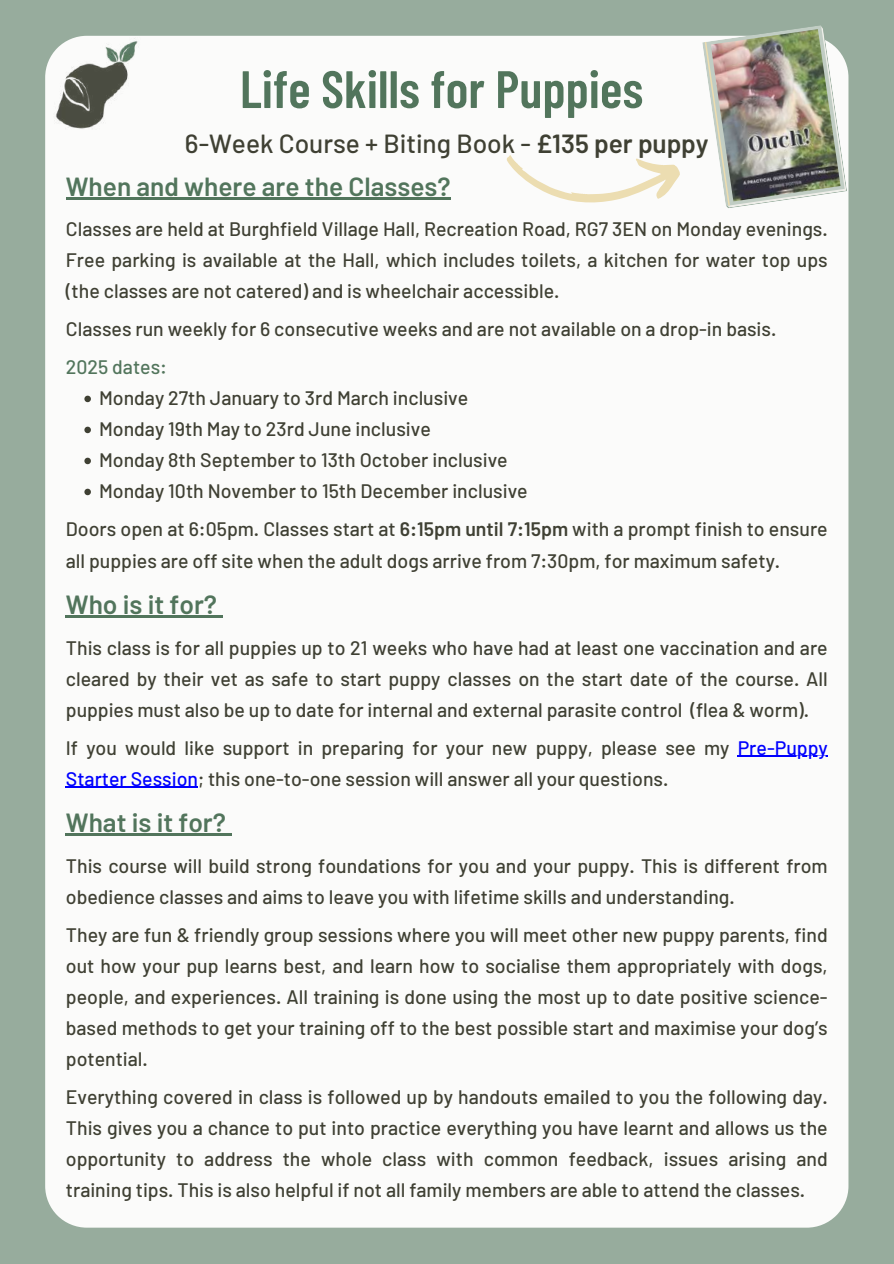
<style>
.page{position:relative;width:894px;height:1264px;background:#fff}
.page>*{position:absolute;margin:0;border:0;box-sizing:border-box;transform-origin:0 0}
.t1{font:600 52.5px "Barlow Condensed";color:#52755c}
.t2{font:600 26.25px/43px "Barlow";color:#52755c}
.t3{font:500 19.5px/31px "Barlow";color:#3f4033;text-align:justify}
.t4{font:500 19.5px "Barlow";color:#52755c}
.s1{font-weight:500;color:#3f4033}
.s2{color:#3f4033}
.s3{font-weight:600}
.s4{color:#00f}
</style>
<div class="page">
<div style="left:0;top:0;width:893px;height:1263px;background:#97ac9d"></div>
<div style="left:45px;top:36px;width:803px;height:1191px;background:#fbfbfa"></div>
<hr style="left:66px;top:197px;width:384px;height:2px;background:#52755c">
<svg style="left:84px;top:395px;width:7px;height:7px"></svg>
<svg style="left:84px;top:426px;width:7px;height:7px"></svg>
<svg style="left:84px;top:457px;width:7px;height:7px"></svg>
<svg style="left:84px;top:488px;width:7px;height:7px"></svg>
<hr style="left:66px;top:615px;width:151px;height:2px;background:#52755c">
<hr style="left:737px;top:755px;width:90px;height:2px;background:#00f">
<hr style="left:66px;top:786px;width:132px;height:2px;background:#00f">
<hr style="left:66px;top:833px;width:160px;height:2px;background:#52755c">
<img style="left:45px;top:35px;width:105px;height:102px">
<img style="left:702px;top:25px;width:144px;height:183px">
<svg style="left:506px;top:155px;width:175px;height:49px;background:#f7f4ea"></svg>
<h1 class="t1" style="left:240px;top:55px;width:405px">Life Skills for Puppies</h1>
<h2 class="t2" style="left:66px;top:120px;width:644px;text-indent:119px"><span class="s1">6-Week Course + Biting Book -</span> <span class="s2">£135 per puppy<br></span>When and where are the Classes?</h2>
<p class="t3" style="left:66px;top:213px;width:763px">Classes are held at Burghfield Village Hall, Recreation Road, RG7 3EN on Monday evenings.<br>Free parking is available at the Hall, which includes toilets, a kitchen for water top ups (the classes are not catered) and is wheelchair accessible.</p>
<p class="t3" style="left:66px;top:313px;width:711px">Classes run weekly for 6 consecutive weeks and are not available on a drop-in basis.</p>
<p class="t4" style="left:66px;top:355px;width:103px">2025 dates:</p>
<p class="t3" style="left:99px;top:382px;width:430px;text-align:left">Monday 27th January to 3rd March inclusive Monday 19th May to 23rd June inclusive<br>Monday 8th September to 13th October inclusive Monday 10th November to 15th December inclusive</p>
<p class="t3" style="left:66px;top:513px;width:763px">Doors open at 6:05pm. Classes start at <span class="s3">6:15pm until 7:15pm</span> with a prompt finish to ensure all puppies are off site when the adult dogs arrive from 7:30pm, for maximum safety.</p>
<h2 class="t2" style="left:66px;top:581px;width:153px">Who is it for?</h2>
<p class="t3" style="left:66px;top:631px;width:763px">This class is for all puppies up to 21 weeks who have had at least one vaccination and are cleared by their vet as safe to start puppy classes on the start date of the course. All puppies must also be up to date for internal and external parasite control (flea &amp; worm).</p>
<p class="t3" style="left:66px;top:731px;width:763px">If you would like support in preparing for your new puppy, please see my <span class="s4">Pre-Puppy<br>Starter Session</span>; this one-to-one session will answer all your questions.</p>
<h2 class="t2" style="left:66px;top:799px;width:161px">What is it for?</h2>
<p class="t3" style="left:66px;top:849px;width:763px">This course will build strong foundations for you and your puppy. This is different from obedience classes and aims to leave you with lifetime skills and understanding.</p>
<p class="t3" style="left:66px;top:918px;width:763px">They are fun &amp; friendly group sessions where you will meet other new puppy parents, find out how your pup learns best, and learn how to socialise them appropriately with dogs, people, and experiences. All training is done using the most up to date positive science&shy;based methods to get your training off to the best possible start and maximise your dog’s potential.</p>
<p class="t3" style="left:66px;top:1080px;width:763px">Everything covered in class is followed up by handouts emailed to you the following day.<br>This gives you a chance to put into practice everything you have learnt and allows us the opportunity to address the whole class with common feedback, issues arising and training tips. This is also helpful if not all family members are able to attend the classes.</p>
</div>
